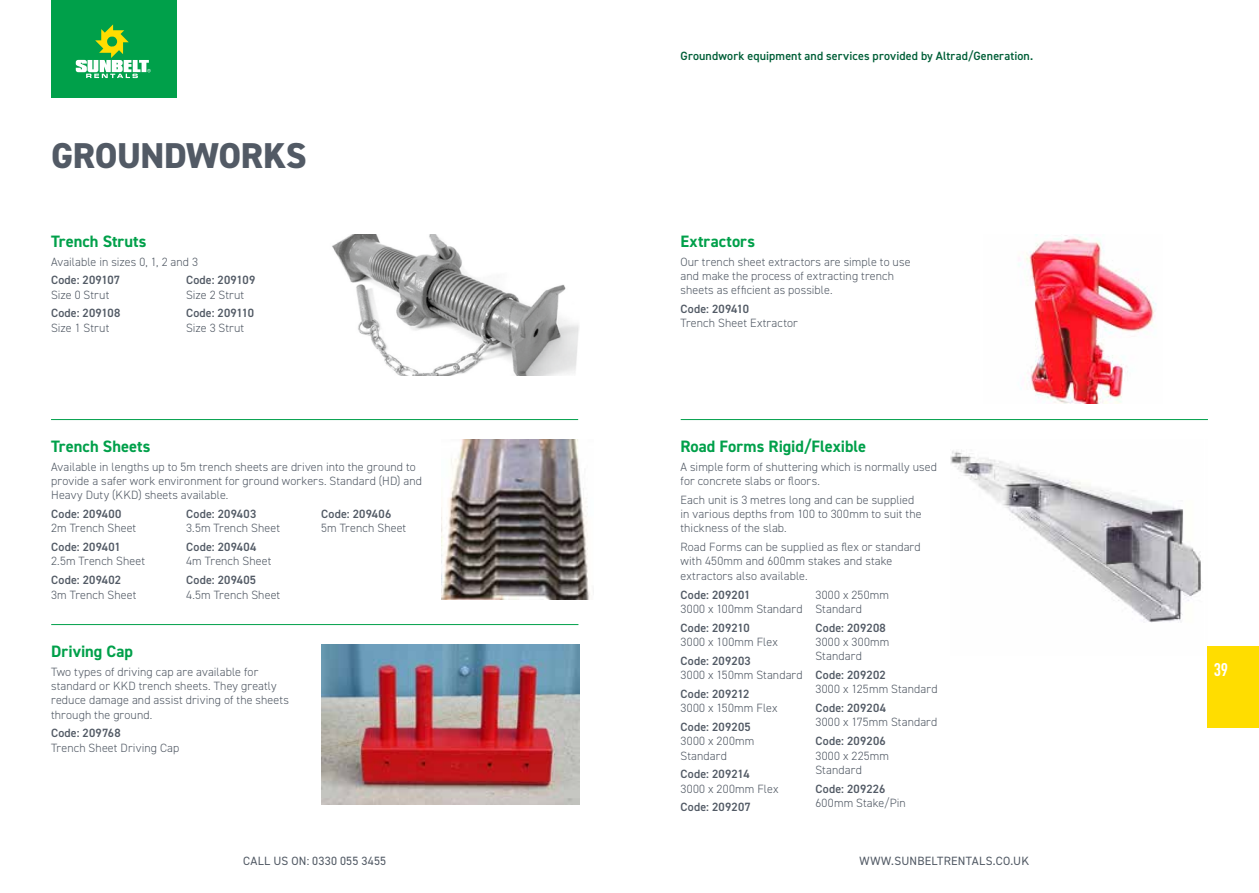
<style>
.page{position:relative;width:1259px;height:893px;background:#fff}
.page>*{position:absolute;margin:0;border:0;box-sizing:border-box;transform-origin:0 0}
.t1{font:800 36px "DIN2014";letter-spacing:-.015em;color:#525a65}
.t2{font:700 condensed 18.15px "DINOT";color:#fff}
.t3{font:700 16.5px "DIN2014";color:#00a04a}
.t4{font:300 12px/14.4px "DIN2014";letter-spacing:.01em;color:#525a65}
.t5{font:600 12px "DIN2014";letter-spacing:.015em;color:#525a65}
.t6{font:600 12px "DIN2014";letter-spacing:.01em;color:#005f38}
.t7{font:12px "DIN2014";letter-spacing:.02em;color:#525a65}
</style>
<div class="page">
<hr style="left:51px;top:419px;width:527px;height:1px;background:#00a04a">
<hr style="left:51px;top:624px;width:527px;height:1px;background:#00a04a">
<img style="left:332px;top:234px;width:247px;height:142px">
<img style="left:441px;top:439px;width:149px;height:161px">
<img style="left:321px;top:644px;width:258px;height:161px">
<hr style="left:680px;top:419px;width:528px;height:1px;background:#00a04a">
<img style="left:950px;top:450px;width:258px;height:205px">
<img style="left:1018px;top:234px;width:139px;height:170px">
<div style="left:51px;top:0;width:126px;height:98px;background:#00a04a"></div>
<svg style="left:76px;top:24px;width:75px;height:54px"></svg>
<div style="left:1208px;top:646px;width:51px;height:82px;background:#fd0"></div>
<h1 class="t1" style="left:51px;top:132px;width:257px">GROUNDWORKS</h1>
<h3 class="t3" style="left:51px;top:230px;width:97px">Trench Struts</h3>
<p class="t4" style="left:51px;top:254px;width:148px">Available in sizes 0, 1, 2 and 3</p>
<p class="t5" style="left:51px;top:272px;width:71px">Code: 209107</p>
<p class="t4" style="left:51px;top:287px;width:60px">Size 0 Strut</p>
<p class="t5" style="left:51px;top:305px;width:71px">Code: 209108</p>
<p class="t4" style="left:51px;top:320px;width:60px">Size 1 Strut</p>
<p class="t5" style="left:186px;top:272px;width:71px">Code: 209109</p>
<p class="t4" style="left:186px;top:287px;width:60px">Size 2 Strut</p>
<p class="t5" style="left:186px;top:305px;width:70px">Code: 209110</p>
<p class="t4" style="left:186px;top:320px;width:60px">Size 3 Strut</p>
<h3 class="t3" style="left:51px;top:435px;width:101px">Trench Sheets</h3>
<p class="t4" style="left:51px;top:459px;width:372px">Available in lengths up to 5m trench sheets are driven into the ground to provide a safer work environment for ground workers. Standard (HD) and<br>Heavy Duty (KKD) sheets available.</p>
<p class="t5" style="left:51px;top:506px;width:72px">Code: 209400</p>
<p class="t4" style="left:51px;top:521px;width:87px">2m Trench Sheet</p>
<p class="t5" style="left:51px;top:539px;width:71px">Code: 209401</p>
<p class="t4" style="left:51px;top:554px;width:95px">2.5m Trench Sheet</p>
<p class="t5" style="left:51px;top:572px;width:72px">Code: 209402</p>
<p class="t4" style="left:51px;top:587px;width:87px">3m Trench Sheet</p>
<p class="t5" style="left:321px;top:506px;width:72px">Code: 209406</p>
<p class="t4" style="left:321px;top:521px;width:87px">5m Trench Sheet</p>
<p class="t5" style="left:186px;top:506px;width:72px">Code: 209403</p>
<p class="t4" style="left:186px;top:521px;width:95px">3.5m Trench Sheet</p>
<p class="t5" style="left:186px;top:539px;width:72px">Code: 209404</p>
<p class="t4" style="left:186px;top:554px;width:87px">4m Trench Sheet</p>
<p class="t5" style="left:186px;top:572px;width:71px">Code: 209405</p>
<p class="t4" style="left:186px;top:587px;width:96px">4.5m Trench Sheet</p>
<h3 class="t3" style="left:51px;top:640px;width:84px">Driving Cap</h3>
<p class="t4" style="left:51px;top:664px;width:239px">Two types of driving cap are available for standard or KKD trench sheets. They greatly reduce damage and assist driving of the sheets through the ground.</p>
<p class="t5" style="left:51px;top:725px;width:71px">Code: 209768</p>
<p class="t4" style="left:51px;top:740px;width:130px">Trench Sheet Driving Cap</p>
<p class="t6" style="left:680px;top:48px;width:354px">Groundwork equipment and services provided by Altrad/Generation.</p>
<h3 class="t3" style="left:680px;top:230px;width:76px">Extractors</h3>
<p class="t4" style="left:680px;top:254px;width:231px">Our trench sheet extractors are simple to use and make the process of extracting trench sheets as efficient as possible.</p>
<p class="t5" style="left:680px;top:301px;width:70px">Code: 209410</p>
<p class="t4" style="left:680px;top:316px;width:119px">Trench Sheet Extractor</p>
<h3 class="t3" style="left:680px;top:435px;width:187px">Road Forms Rigid/Flexible</h3>
<p class="t4" style="left:680px;top:459px;width:258px">A simple form of shuttering which is normally used for concrete slabs or floors.</p>
<p class="t4" style="left:680px;top:492px;width:243px">Each unit is 3 metres long and can be supplied in various depths from 100 to 300mm to suit the thickness of the slab.</p>
<p class="t4" style="left:680px;top:540px;width:242px">Road Forms can be supplied as flex or standard with 450mm and 600mm stakes and stake extractors also available.</p>
<p class="t5" style="left:680px;top:586px;width:71px">Code: 209201</p>
<p class="t4" style="left:680px;top:602px;width:124px">3000 x 100mm Standard</p>
<p class="t5" style="left:680px;top:619px;width:71px">Code: 209210</p>
<p class="t4" style="left:680px;top:635px;width:99px">3000 x 100mm Flex</p>
<p class="t5" style="left:680px;top:652px;width:72px">Code: 209203</p>
<p class="t4" style="left:680px;top:668px;width:124px">3000 x 150mm Standard</p>
<p class="t5" style="left:680px;top:686px;width:71px">Code: 209212</p>
<p class="t4" style="left:680px;top:701px;width:98px">3000 x 150mm Flex</p>
<p class="t5" style="left:680px;top:719px;width:72px">Code: 209205</p>
<p class="t4" style="left:680px;top:734px;width:75px">3000 x 200mm<br>Standard</p>
<p class="t5" style="left:680px;top:766px;width:71px">Code: 209214</p>
<p class="t4" style="left:680px;top:781px;width:99px">3000 x 200mm Flex</p>
<p class="t5" style="left:680px;top:799px;width:72px">Code: 209207</p>
<p class="t4" style="left:815px;top:587px;width:75px">3000 x 250mm<br>Standard</p>
<p class="t5" style="left:815px;top:619px;width:72px">Code: 209208</p>
<p class="t4" style="left:815px;top:635px;width:75px">3000 x 300mm<br>Standard</p>
<p class="t5" style="left:815px;top:667px;width:72px">Code: 209202</p>
<p class="t4" style="left:815px;top:682px;width:124px">3000 x 125mm Standard</p>
<p class="t5" style="left:815px;top:700px;width:72px">Code: 209204</p>
<p class="t4" style="left:815px;top:715px;width:123px">3000 x 175mm Standard</p>
<p class="t5" style="left:815px;top:733px;width:72px">Code: 209206</p>
<p class="t4" style="left:815px;top:748px;width:75px">3000 x 225mm<br>Standard</p>
<p class="t5" style="left:815px;top:780px;width:72px">Code: 209226</p>
<p class="t4" style="left:815px;top:796px;width:92px">600mm Stake/Pin</p>
<p class="t7" style="left:243px;top:854px;width:145px">CALL US ON: 0330 055 3455</p>
<p class="t7" style="left:859px;top:854px;width:171px">WWW.SUNBELTRENTALS.CO.UK</p>
<h2 class="t2" style="left:1213px;top:656px;width:16px">39</h2>
</div>
